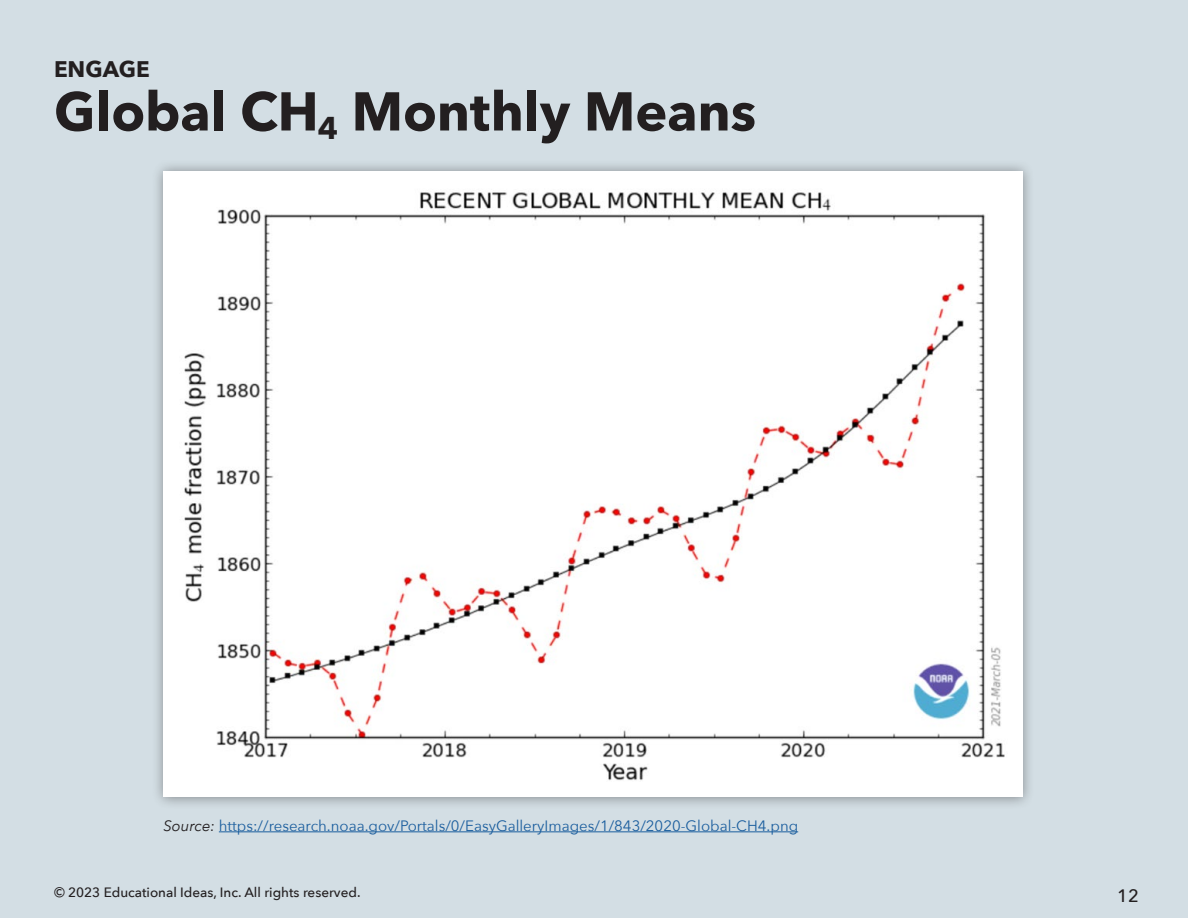
<style>
.page{position:relative;width:1188px;height:918px;background:#d3dee4}
.page>*{position:absolute;margin:0;border:0;box-sizing:border-box;transform-origin:0 0}
.t1{font:700 54px "Avenir Next";letter-spacing:-.005em;color:#231f20}
.t2{font:700 22.5px "Avenir Next";color:#231f20}
.t3{font:500 18px "Avenir Next";color:#231f20}
.t4{font:15px "Avenir Next";color:#1b5e9e}
.t5{font:500 13.5px "Avenir Next";color:#231f20}
.s1{font-style:italic;color:#231f20}
</style>
<div class="page">
<hr style="left:219px;top:831px;width:579px;height:1px;background:#1b5e9e">
<div style="left:151px;top:159px;width:884px;height:650px;background:#231f20;opacity:.45"></div>
<img style="left:164px;top:172px;width:859px;height:620px">
<h2 class="t2" style="left:54px;top:49px;width:97px">ENGAGE</h2>
<h1 class="t1" style="left:54px;top:65px;width:704px">Global CH<sub>4</sub> Monthly Means</h1>
<p class="t4" style="left:164px;top:813px;width:636px"><span class="s1">Source:</span> https://research.noaa.gov/Portals/0/EasyGalleryImages/1/843/2020-Global-CH4.png</p>
<p class="t5" style="left:54px;top:881px;width:308px">© 2023 Educational Ideas, Inc. All rights reserved.</p>
<p class="t3" style="left:1117px;top:880px;width:23px">12</p>
</div>
